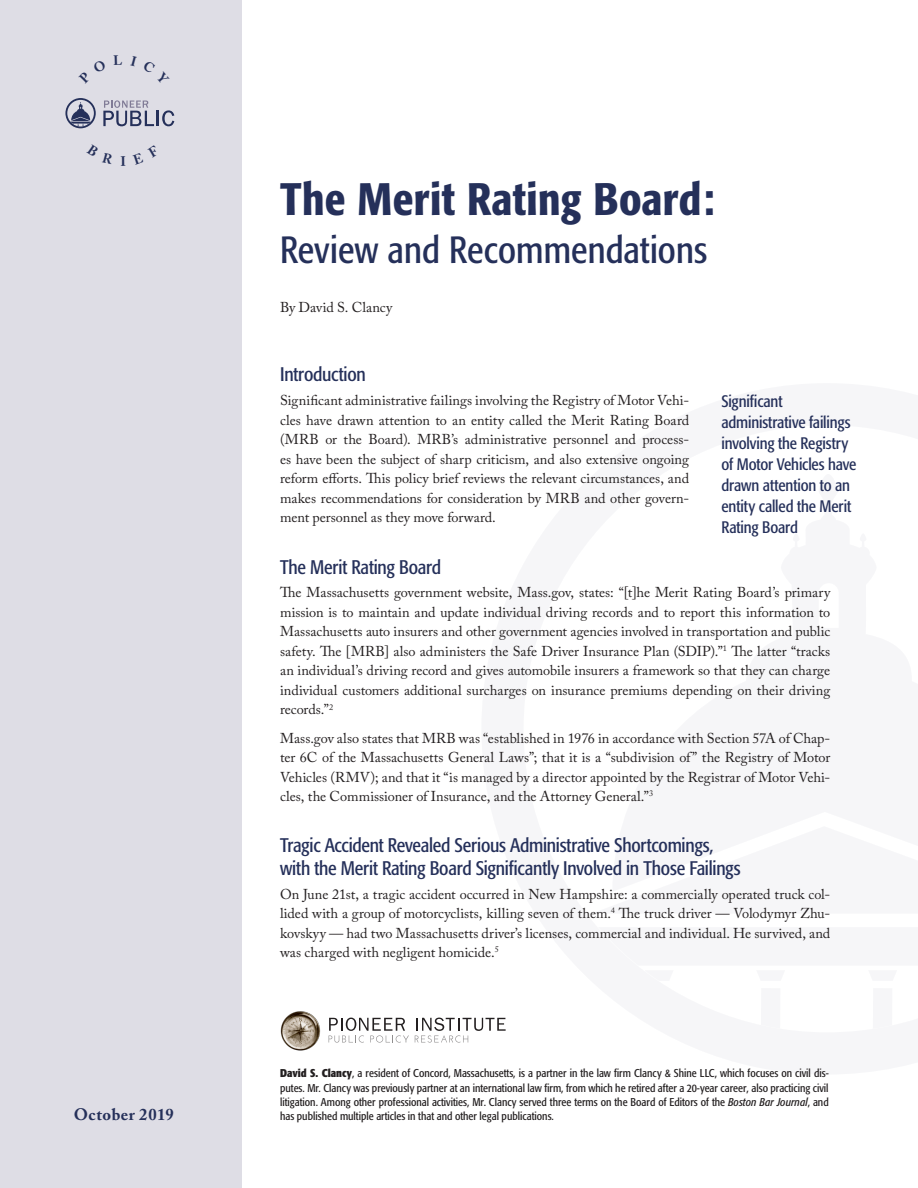
<style>
.page{position:relative;width:918px;height:1188px;background:#fff}
.page>*{position:absolute;margin:0;border:0;box-sizing:border-box;transform-origin:0 0}
.Paper_Title{font:500 condensed 45px "Formata";letter-spacing:.01em;color:#25305a}
.Paper_Title-2{font:condensed 37.5px "Formata";letter-spacing:.005em;color:#25305a}
.Heading_1{font:condensed 19.5px/22.5px "Formata";letter-spacing:-.015em;color:#25305a}
.Pull_Quotes{font:condensed 16.5px/21px "Formata";letter-spacing:-.01em;color:#25305a}
.Body_Copy{font:700 16.5px "Adobe Caslon Pro";letter-spacing:.035em;color:#25305a}
.Body_Copy-2{font:14.25px/19.5px "Adobe Caslon Pro";color:#231f20;text-align:justify}
.Author_Info{font:condensed 11.25px/14.2px "Formata";color:#231f20;text-align:justify}
.s1{font-weight:700}
.s2{font-style:italic}
</style>
<div class="page">
<div style="left:761px;top:988px;width:19px;height:44px;background:#f6f6f8"></div>
<div style="left:649px;top:988px;width:20px;height:44px;background:#f6f6f8"></div>
<div style="left:873px;top:988px;width:19px;height:44px;background:#f6f6f8"></div>
<div style="left:0;top:0;width:242px;height:1188px;background:#dedde5"></div>
<svg style="left:329px;top:1018px;width:80px;height:25px"></svg>
<svg style="left:415px;top:1018px;width:91px;height:25px"></svg>
<img style="left:280px;top:1011px;width:41px;height:40px">
<svg style="left:103px;top:100px;width:71px;height:26px"></svg>
<svg style="left:65px;top:98px;width:31px;height:30px"></svg>
<p class="Body_Copy" style="left:74px;top:1105px;width:102px">October 2019</p>
<p class="Paper_Title" style="left:280px;top:172px;width:436px">The Merit Rating Board:</p>
<p class="Paper_Title-2" style="left:280px;top:228px;width:429px">Review and Recommendations</p>
<p class="Body_Copy-2" style="left:280px;top:297px;width:114px">By David S. Clancy</p>
<p class="Heading_1" style="left:280px;top:363px;width:87px">Introduction</p>
<p class="Body_Copy-2" style="left:280px;top:390px;width:411px">Significant administrative failings involving the Registry of Motor Vehi&shy;cles have drawn attention to an entity called the Merit Rating Board (MRB or the Board). MRB’s administrative personnel and process&shy;es have been the subject of sharp criticism, and also extensive ongoing reform efforts. This policy brief reviews the relevant circumstances, and makes recommendations for consideration by MRB and other govern&shy;ment personnel as they move forward.</p>
<p class="Heading_1" style="left:280px;top:556px;width:162px">The Merit Rating Board</p>
<p class="Body_Copy-2" style="left:280px;top:583px;width:552px">The Massachusetts government website, Mass.gov, states: “[t]he Merit Rating Board’s primary mission is to maintain and update individual driving records and to report this information to Massachusetts auto insurers and other government agencies involved in transportation and public safety. The [MRB] also administers the Safe Driver Insurance Plan (SDIP).”<sup>1</sup> The latter “tracks an individual’s driving record and gives automobile insurers a framework so that they can charge individual customers additional surcharges on insurance premiums depending on their driving records.”<sup>2</sup></p>
<p class="Body_Copy-2" style="left:280px;top:728px;width:552px">Mass.gov also states that MRB was “established in 1976 in accordance with Section 57A of Chap&shy;ter 6C of the Massachusetts General Laws”; that it is a “subdivision of” the Registry of Motor Vehicles (RMV); and that it “is managed by a director appointed by the Registrar of Motor Vehi&shy;cles, the Commissioner of Insurance, and the Attorney General.”<sup>3</sup></p>
<p class="Heading_1" style="left:280px;top:834px;width:462px">Tragic Accident Revealed Serious Administrative Shortcomings, with the Merit Rating Board Significantly Involved in Those Failings</p>
<p class="Body_Copy-2" style="left:280px;top:884px;width:552px">On June 21st, a tragic accident occurred in New Hampshire: a commercially operated truck col&shy;lided with a group of motorcyclists, killing seven of them.<sup>4</sup> The truck driver — Volodymyr Zhu&shy;kovskyy — had two Massachusetts driver’s licenses, commercial and individual. He survived, and was charged with negligent homicide.<sup>5</sup></p>
<p class="Pull_Quotes" style="left:722px;top:391px;width:136px">Significant administrative failings involving the Registry of Motor Vehicles have drawn attention to an entity called the Merit<br>Rating Board</p>
<p class="Author_Info" style="left:280px;top:1066px;width:550px"><span class="s1">David S. Clancy</span>, a resident of Concord, Massachusetts, is a partner in the law firm Clancy &amp; Shine LLC, which focuses on civil dis&shy;putes. Mr. Clancy was previously partner at an international law firm, from which he retired after a 20-year career, also practicing civil litigation. Among other professional activities, Mr. Clancy served three terms on the Board of Editors of the <span class="s2">Boston Bar Journal</span>, and has published multiple articles in that and other legal publications.</p>
</div>
